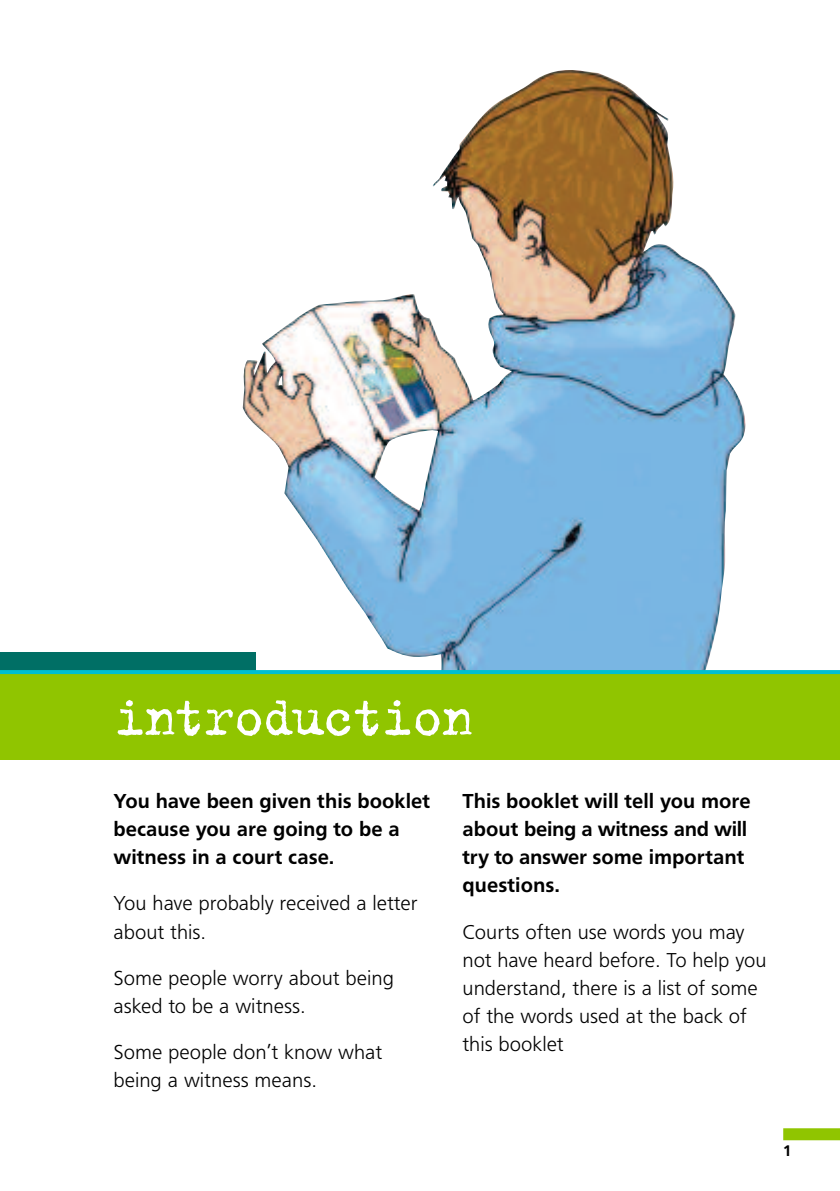
<style>
.page{position:relative;width:840px;height:1191px;background:#fff}
.page>*{position:absolute;margin:0;border:0;box-sizing:border-box;transform-origin:0 0}
.t1{font:60px "Trixie Text";letter-spacing:-.055em;color:#fff}
.t2{font:300 21px/28px "Frutus T";color:#000}
.t3{font:500 21px/28px "Frutus T";color:#000}
.t4{font:500 16px "Frutus T";color:#000}
</style>
<div class="page">
<img style="left:242px;top:70px;width:503px;height:600px">
<div style="left:782px;top:1128px;width:57px;height:12px;background:#90c500"></div>
<div style="left:0;top:672px;width:839px;height:88px;background:#90c500"></div>
<div style="left:0;top:652px;width:255px;height:20px;background:#006f65"></div>
<hr style="left:0;top:670px;width:839px;height:4px;background:#00bfd1">
<h1 class="t1" style="left:113px;top:678px;width:361px">introduction</h1>
<p class="t3" style="left:113px;top:786px;width:318px">You have been given this booklet because you are going to be a witness in a court case.</p>
<p class="t2" style="left:113px;top:889px;width:305px">You have probably received a letter about this.</p>
<p class="t2" style="left:113px;top:963px;width:282px">Some people worry about being asked to be a witness.</p>
<p class="t2" style="left:113px;top:1038px;width:270px">Some people don’t know what being a witness means.</p>
<p class="t3" style="left:462px;top:786px;width:289px">This booklet will tell you more about being a witness and will try to answer some important questions.</p>
<p class="t2" style="left:462px;top:917px;width:305px">Courts often use words you may not have heard before. To help you understand, there is a list of some of the words used at the back of this booklet</p>
<p class="t4" style="left:782px;top:1141px;width:10px">1</p>
</div>
